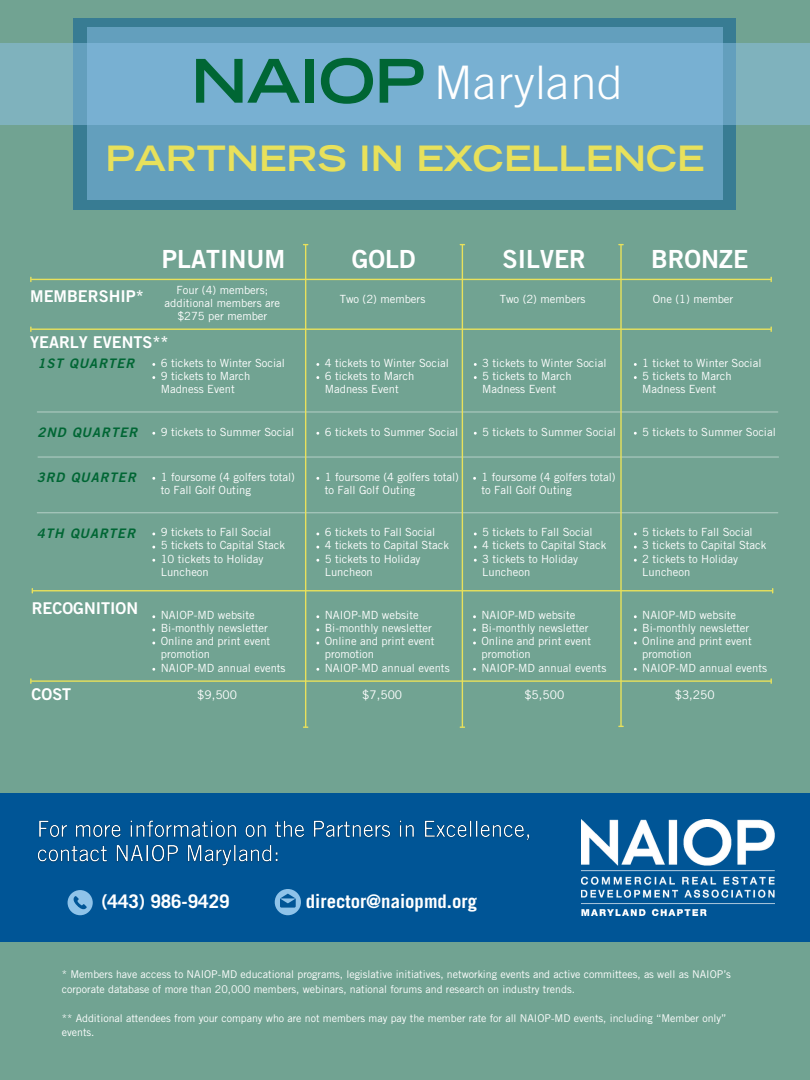
<style>
.page{position:relative;width:810px;height:1080px;background:#71a392}
.page>*{position:absolute;margin:0;border:0;box-sizing:border-box;transform-origin:0 0}
.t1{font:700 expanded 60.19px "Trade Gothic LT Std";letter-spacing:-.015em;color:#006634}
.t2{font:300 46.25px "Trade Gothic LT Std";letter-spacing:.02em;color:#fff}
.t3{font:700 expanded 35px "Trade Gothic LT Std";color:#e8e15b}
.t4{font:25px "Trade Gothic LT Std Bd 2";color:#fff}
.t5{font:700 18.75px "Trade Gothic LT Std";color:#fff}
.t6{font:16.25px "Trade Gothic LT Std Bd 2";color:#fff}
.t7{font:13.12px "Trade Gothic LT Std Bd 2 Obl";letter-spacing:.08em;color:#006634}
.t8{font:11.88px "Trade Gothic LT Std";color:#fff}
.t9{font:11.25px/13.1px "Trade Gothic LT Std";color:#fff}
.t10{font:10.62px/14.5px "Trade Gothic LT Std";color:#fff}
</style>
<div class="page">
<div style="left:0;top:793px;width:810px;height:149px;background:#005596"></div>
<img style="left:581px;top:819px;width:193px;height:96px">
<img style="left:37px;top:820px;width:493px;height:46px">
<svg style="left:68px;top:890px;width:25px;height:25px"></svg>
<svg style="left:275px;top:889px;width:26px;height:26px"></svg>
<hr style="left:37px;top:411px;width:741px;height:2px;background:#fff">
<hr style="left:38px;top:456px;width:740px;height:2px;background:#fff">
<hr style="left:37px;top:512px;width:741px;height:1px;background:#fff">
<hr style="left:305px;top:245px;width:1px;height:481px;background:#e8e15b">
<hr style="left:462px;top:245px;width:1px;height:481px;background:#e8e15b">
<hr style="left:620px;top:245px;width:2px;height:481px;background:#e8e15b">
<hr style="left:32px;top:279px;width:738px;height:1px;background:#e8e15b">
<hr style="left:32px;top:329px;width:738px;height:1px;background:#e8e15b">
<hr style="left:33px;top:590px;width:739px;height:1px;background:#e8e15b">
<hr style="left:32px;top:680px;width:738px;height:2px;background:#e8e15b">
<div style="left:74px;top:18px;width:662px;height:191px;background:#387c93"></div>
<div style="left:87px;top:27px;width:636px;height:173px;background:#639fbd"></div>
<svg style="left:0;top:43px;width:810px;height:82px;background:#78afcd"></svg>
<p class="t1" style="left:191px;top:59px;width:235px">NAIOP</p>
<p class="t2" style="left:434px;top:66px;width:190px">Maryland</p>
<p class="t3" style="left:106px;top:145px;width:600px">PARTNERS IN EXCELLENCE</p>
<p class="t4" style="left:162px;top:250px;width:125px">PLATINUM</p>
<p class="t4" style="left:352px;top:250px;width:65px">GOLD</p>
<p class="t4" style="left:503px;top:250px;width:85px">SILVER</p>
<p class="t4" style="left:651px;top:250px;width:99px">BRONZE</p>
<p class="t6" style="left:30px;top:290px;width:115px">MEMBERSHIP*</p>
<p class="t9" style="left:177px;top:285px;width:93px">Four (4) members;</p>
<p class="t9" style="left:165px;top:298px;width:117px">additional members are</p>
<p class="t9" style="left:177px;top:311px;width:91px">$275 per member</p>
<p class="t6" style="left:30px;top:337px;width:140px">YEARLY EVENTS**</p>
<p class="t7" style="left:37px;top:359px;width:98px">1ST QUARTER</p>
<p class="t9" style="left:161px;top:358px;width:126px">6 tickets to Winter Social</p>
<p class="t9" style="left:161px;top:371px;width:91px">9 tickets to March<br>Madness Event</p>
<p class="t9" style="left:340px;top:294px;width:87px">Two (2) members</p>
<p class="t9" style="left:500px;top:294px;width:87px">Two (2) members</p>
<p class="t9" style="left:653px;top:294px;width:82px">One (1) member</p>
<p class="t9" style="left:325px;top:358px;width:126px">4 tickets to Winter Social</p>
<p class="t9" style="left:325px;top:371px;width:91px">6 tickets to March<br>Madness Event</p>
<p class="t9" style="left:482px;top:358px;width:126px">3 tickets to Winter Social</p>
<p class="t9" style="left:482px;top:371px;width:91px">5 tickets to March<br>Madness Event</p>
<p class="t9" style="left:642px;top:358px;width:121px">1 ticket to Winter Social</p>
<p class="t9" style="left:642px;top:371px;width:91px">5 tickets to March<br>Madness Event</p>
<p class="t7" style="left:37px;top:428px;width:101px">2ND QUARTER</p>
<p class="t9" style="left:161px;top:427px;width:135px">9 tickets to Summer Social</p>
<p class="t9" style="left:325px;top:427px;width:135px">6 tickets to Summer Social</p>
<p class="t9" style="left:482px;top:427px;width:135px">5 tickets to Summer Social</p>
<p class="t9" style="left:642px;top:427px;width:135px">5 tickets to Summer Social</p>
<p class="t7" style="left:37px;top:473px;width:101px">3RD QUARTER</p>
<p class="t9" style="left:161px;top:472px;width:136px">1 foursome (4 golfers total) to Fall Golf Outing</p>
<p class="t9" style="left:325px;top:472px;width:136px">1 foursome (4 golfers total) to Fall Golf Outing</p>
<p class="t9" style="left:482px;top:472px;width:136px">1 foursome (4 golfers total) to Fall Golf Outing</p>
<p class="t7" style="left:37px;top:528px;width:100px">4TH QUARTER</p>
<p class="t9" style="left:161px;top:527px;width:112px">9 tickets to Fall Social</p>
<p class="t9" style="left:161px;top:540px;width:126px">5 tickets to Capital Stack</p>
<p class="t9" style="left:161px;top:554px;width:104px">10 tickets to Holiday<br>Luncheon</p>
<p class="t9" style="left:325px;top:527px;width:112px">6 tickets to Fall Social</p>
<p class="t9" style="left:325px;top:540px;width:126px">4 tickets to Capital Stack</p>
<p class="t9" style="left:325px;top:554px;width:97px">5 tickets to Holiday<br>Luncheon</p>
<p class="t9" style="left:482px;top:527px;width:112px">5 tickets to Fall Social</p>
<p class="t9" style="left:482px;top:540px;width:126px">4 tickets to Capital Stack</p>
<p class="t9" style="left:482px;top:554px;width:97px">3 tickets to Holiday<br>Luncheon</p>
<p class="t9" style="left:642px;top:527px;width:112px">5 tickets to Fall Social</p>
<p class="t9" style="left:642px;top:540px;width:126px">3 tickets to Capital Stack</p>
<p class="t9" style="left:642px;top:554px;width:97px">2 tickets to Holiday<br>Luncheon</p>
<p class="t6" style="left:32px;top:602px;width:108px">RECOGNITION</p>
<p class="t9" style="left:161px;top:610px;width:95px">NAIOP-MD website</p>
<p class="t9" style="left:161px;top:623px;width:109px">Bi-monthly newsletter</p>
<p class="t9" style="left:161px;top:636px;width:111px">Online and print event promotion</p>
<p class="t9" style="left:161px;top:663px;width:126px">NAIOP-MD annual events</p>
<p class="t9" style="left:325px;top:610px;width:95px">NAIOP-MD website</p>
<p class="t9" style="left:325px;top:623px;width:109px">Bi-monthly newsletter</p>
<p class="t9" style="left:325px;top:636px;width:111px">Online and print event promotion</p>
<p class="t9" style="left:325px;top:663px;width:126px">NAIOP-MD annual events</p>
<p class="t9" style="left:481px;top:610px;width:95px">NAIOP-MD website</p>
<p class="t9" style="left:481px;top:623px;width:109px">Bi-monthly newsletter</p>
<p class="t9" style="left:481px;top:636px;width:111px">Online and print event promotion</p>
<p class="t9" style="left:481px;top:663px;width:126px">NAIOP-MD annual events</p>
<p class="t9" style="left:642px;top:610px;width:95px">NAIOP-MD website</p>
<p class="t9" style="left:642px;top:623px;width:109px">Bi-monthly newsletter</p>
<p class="t9" style="left:642px;top:636px;width:111px">Online and print event promotion</p>
<p class="t9" style="left:642px;top:663px;width:126px">NAIOP-MD annual events</p>
<p class="t6" style="left:32px;top:689px;width:41px">COST</p>
<p class="t8" style="left:197px;top:690px;width:41px">$9,500</p>
<p class="t8" style="left:362px;top:690px;width:41px">$7,500</p>
<p class="t8" style="left:524px;top:690px;width:41px">$5,500</p>
<p class="t8" style="left:675px;top:690px;width:41px">$3,250</p>
<p class="t5" style="left:101px;top:894px;width:130px">(443) 986-9429</p>
<p class="t5" style="left:306px;top:894px;width:173px">director@naiopmd.org</p>
<p class="t10" style="left:62px;top:968px;width:671px">* Members have access to NAIOP-MD educational programs, legislative initiatives, networking events and active committees, as well as NAIOP’s corporate database of more than 20,000 members, webinars, national forums and research on industry trends.</p>
<p class="t10" style="left:62px;top:1012px;width:666px">** Additional attendees from your company who are not members may pay the member rate for all NAIOP-MD events, including “Member only” events.</p>
</div>
